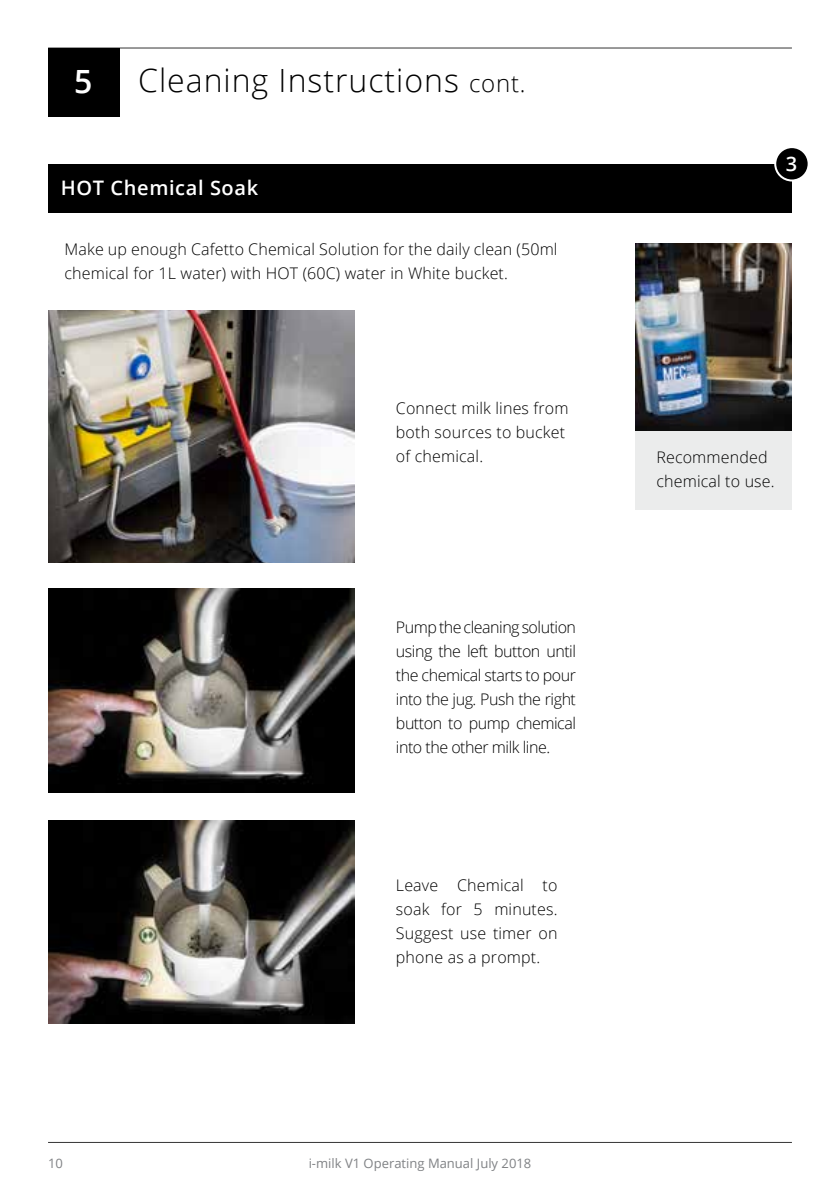
<style>
.page{position:relative;width:840px;height:1191px;background:#fff}
.page>*{position:absolute;margin:0;border:0;box-sizing:border-box;transform-origin:0 0}
.t1{font:300 32px "Open Sans";letter-spacing:.03em;color:#000}
.t2{font:600 32px "Open Sans";color:#fff}
.t3{font:600 20px "Open Sans";letter-spacing:.03em;color:#fff}
.t4{font:300 16px/24px "Open Sans";letter-spacing:.01em;color:#000}
.t5{font:13px "Open Sans";color:#808285}
.s1{font-size:24px}
</style>
<div class="page">
<hr style="left:48px;top:48px;width:743px;height:1px;background:#000">
<hr style="left:48px;top:1142px;width:743px;height:1px;background:#000">
<div style="left:635px;top:418px;width:156px;height:92px;background:#ebecec"></div>
<img style="left:48px;top:310px;width:306px;height:252px">
<div style="left:48px;top:164px;width:743px;height:48px;background:#000"></div>
<div style="left:774px;top:147px;width:34px;height:33px;background:#000;border-radius:50%"></div>
<div style="left:773px;top:146px;width:36px;height:35px;border:2px solid #fff;border-radius:50%"></div>
<div style="left:48px;top:48px;width:71px;height:69px;background:#000"></div>
<img style="left:635px;top:243px;width:156px;height:187px">
<img style="left:48px;top:588px;width:306px;height:204px">
<img style="left:48px;top:820px;width:306px;height:203px">
<h1 class="t2" style="left:74px;top:60px;width:20px">5</h1>
<h1 class="t1" style="left:138px;top:58px;width:388px">Cleaning Instructions <span class="s1">cont.</span></h1>
<p class="t3" style="left:61px;top:174px;width:199px">HOT Chemical Soak</p>
<p class="t4" style="left:64px;top:237px;width:494px">Make up enough Cafetto Chemical Solution for the daily clean (50ml chemical for 1L water) with HOT (60C) water in White bucket.</p>
<p class="t4" style="left:396px;top:396px;width:174px">Connect milk lines from both sources to bucket of chemical.</p>
<p class="t4" style="left:396px;top:615px;width:181px;text-align:justify">Pump the cleaning solution using the left button until the chemical starts to pour into the jug. Push the right button to pump chemical into the other milk line.</p>
<p class="t4" style="left:396px;top:873px;width:163px;text-align:justify">Leave Chemical to soak for 5 minutes.<br>Suggest use timer on phone as a prompt.</p>
<p class="t5" style="left:48px;top:1154px;width:16px">10</p>
<p class="t5" style="left:308px;top:1154px;width:224px">i-milk V1 Operating Manual July 2018</p>
<p class="t3" style="left:785px;top:150px;width:13px">3</p>
<p class="t4" style="left:656px;top:444px;width:120px">Recommended chemical to use.</p>
</div>
